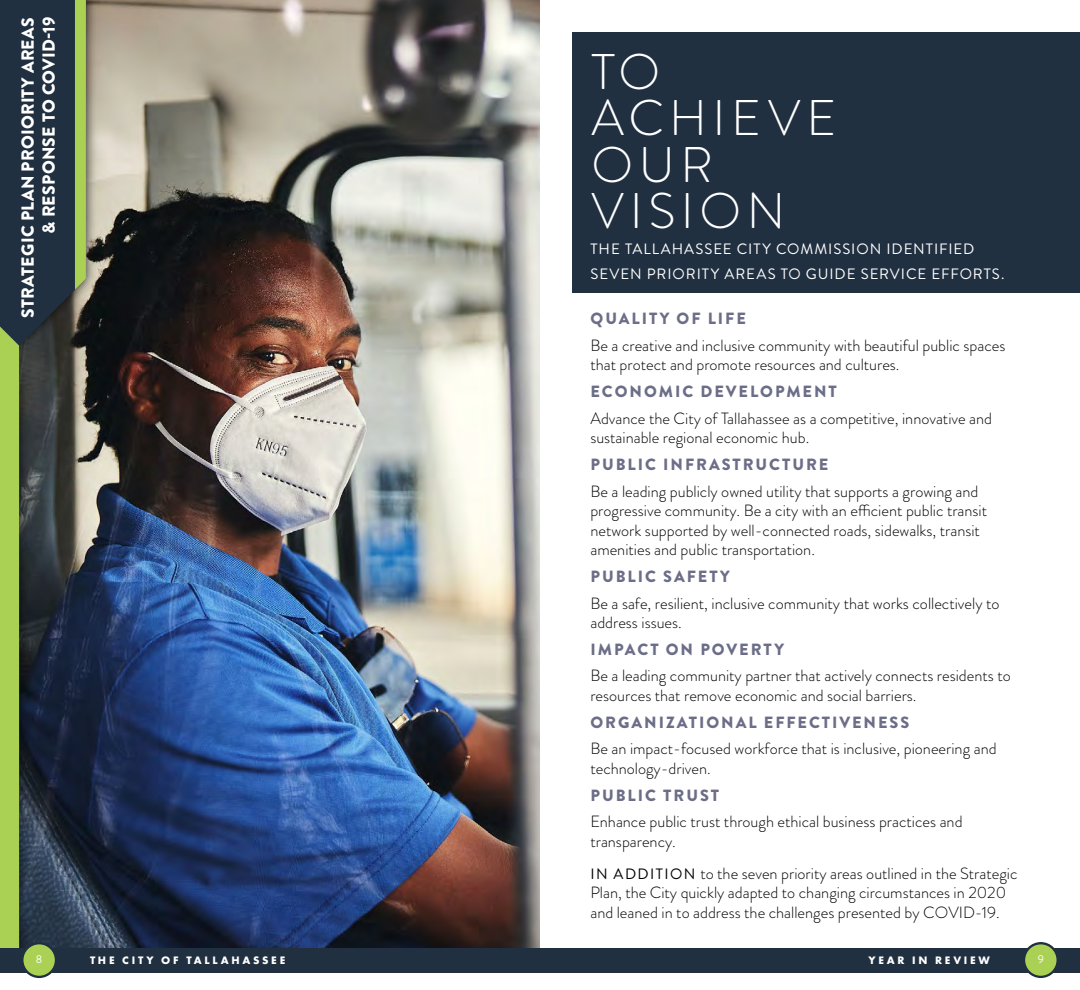
<style>
.page{position:relative;width:1080px;height:990px;background:#fff}
.page>*{position:absolute;margin:0;border:0;box-sizing:border-box;transform-origin:0 0}
.t1{font:300 50px/46.2px "Brandon Grotesque";letter-spacing:.115em;color:#fff}
.t2{font:900 17.5px "Brandon Grotesque";letter-spacing:.01em;color:#fff}
.t3{font:300 16.25px/19.5px "Brandon Grotesque";color:#000}
.t4{font:900 16.25px "Brandon Grotesque";letter-spacing:.12em;color:#6c6e88}
.t5{font:15px/25px "Brandon Grotesque";letter-spacing:.06em;color:#fff}
.t6{font:700 11.25px "Futura PT";letter-spacing:.245em;color:#fff}
.t7{font:11.25px "Brandon Grotesque";color:#fff}
.s1{font-weight:400;font-size:15px}
</style>
<div class="page">
<img style="left:97px;top:0;width:443px;height:948px">
<div style="left:0;top:0;width:97px;height:964px;background:#000;opacity:.75"></div>
<svg style="left:0;top:0;width:86px;height:948px;background:#2b3641"></svg>
<svg style="left:75px;top:0;width:11px;height:290px;background:#a9cf54"></svg>
<div style="left:0;top:327px;width:19px;height:621px;background:#abd154"></div>
<div style="left:572px;top:32px;width:508px;height:260px;background:#203040"></div>
<svg style="left:1023px;top:942px;width:36px;height:36px"></svg>
<div style="left:21px;top:942px;width:36px;height:36px;background:#203040;border-radius:50%"></div>
<div style="left:0;top:948px;width:540px;height:24px;background:#203040"></div>
<div style="left:23px;top:944px;width:32px;height:32px;background:#abd154;border-radius:50%"></div>
<div style="left:540px;top:948px;width:540px;height:24px;background:#203040"></div>
<div style="left:1025px;top:944px;width:32px;height:32px;background:#abd154;border-radius:50%"></div>
<p class="t2" style="left:15px;top:318px;width:302px;rotate:-90deg">STRATEGIC PLAN PROIORITY AREAS</p>
<p class="t2" style="left:36px;top:234px;width:218px;rotate:-90deg">&amp; RESPONSE TO COVID-19</p>
<p class="t1" style="left:591px;top:49px;width:247px">TO<br>ACHIEVE<br>OUR<br>VISION</p>
<p class="t5" style="left:591px;top:237px;width:416px">THE TALLAHASSEE CITY COMMISSION IDENTIFIED<br>SEVEN PRIORITY AREAS TO GUIDE SERVICE EFFORTS.</p>
<p class="t4" style="left:591px;top:307px;width:157px">QUALITY OF LIFE</p>
<p class="t3" style="left:590px;top:336px;width:417px">Be a creative and inclusive community with beautiful public spaces that protect and promote resources and cultures.</p>
<p class="t4" style="left:591px;top:380px;width:248px">ECONOMIC DEVELOPMENT</p>
<p class="t3" style="left:590px;top:408px;width:403px">Advance the City of Tallahassee as a competitive, innovative and sustainable regional economic hub.</p>
<p class="t4" style="left:591px;top:453px;width:239px">PUBLIC INFRASTRUCTURE</p>
<p class="t3" style="left:590px;top:481px;width:398px">Be a leading publicly owned utility that supports a growing and progressive community. Be a city with an efficient public transit network supported by well-connected roads, sidewalks, transit amenities and public transportation.</p>
<p class="t4" style="left:591px;top:565px;width:141px">PUBLIC SAFETY</p>
<p class="t3" style="left:590px;top:593px;width:411px">Be a safe, resilient, inclusive community that works collectively to address issues.</p>
<p class="t4" style="left:591px;top:638px;width:195px">IMPACT ON POVERTY</p>
<p class="t3" style="left:590px;top:666px;width:422px">Be a leading community partner that actively connects residents to resources that remove economic and social barriers.</p>
<p class="t4" style="left:591px;top:711px;width:320px">ORGANIZATIONAL EFFECTIVENESS</p>
<p class="t3" style="left:590px;top:739px;width:408px">Be an impact-focused workforce that is inclusive, pioneering and technology-driven.</p>
<p class="t4" style="left:591px;top:783px;width:130px">PUBLIC TRUST</p>
<p class="t3" style="left:590px;top:812px;width:374px">Enhance public trust through ethical business practices and transparency.</p>
<p class="t3" style="left:590px;top:864px;width:429px"><span class="s1">IN ADDITION</span> to the seven priority areas outlined in the Strategic<br>Plan, the City quickly adapted to changing circumstances in 2020 and leaned in to address the challenges presented by COVID-19.</p>
<p class="t7" style="left:36px;top:952px;width:8px">8</p>
<p class="t6" style="left:90px;top:953px;width:197px">THE CITY OF TALLAHASSEE</p>
<p class="t6" style="left:868px;top:953px;width:123px">YEAR IN REVIEW</p>
<p class="t7" style="left:1038px;top:952px;width:8px">9</p>
</div>
